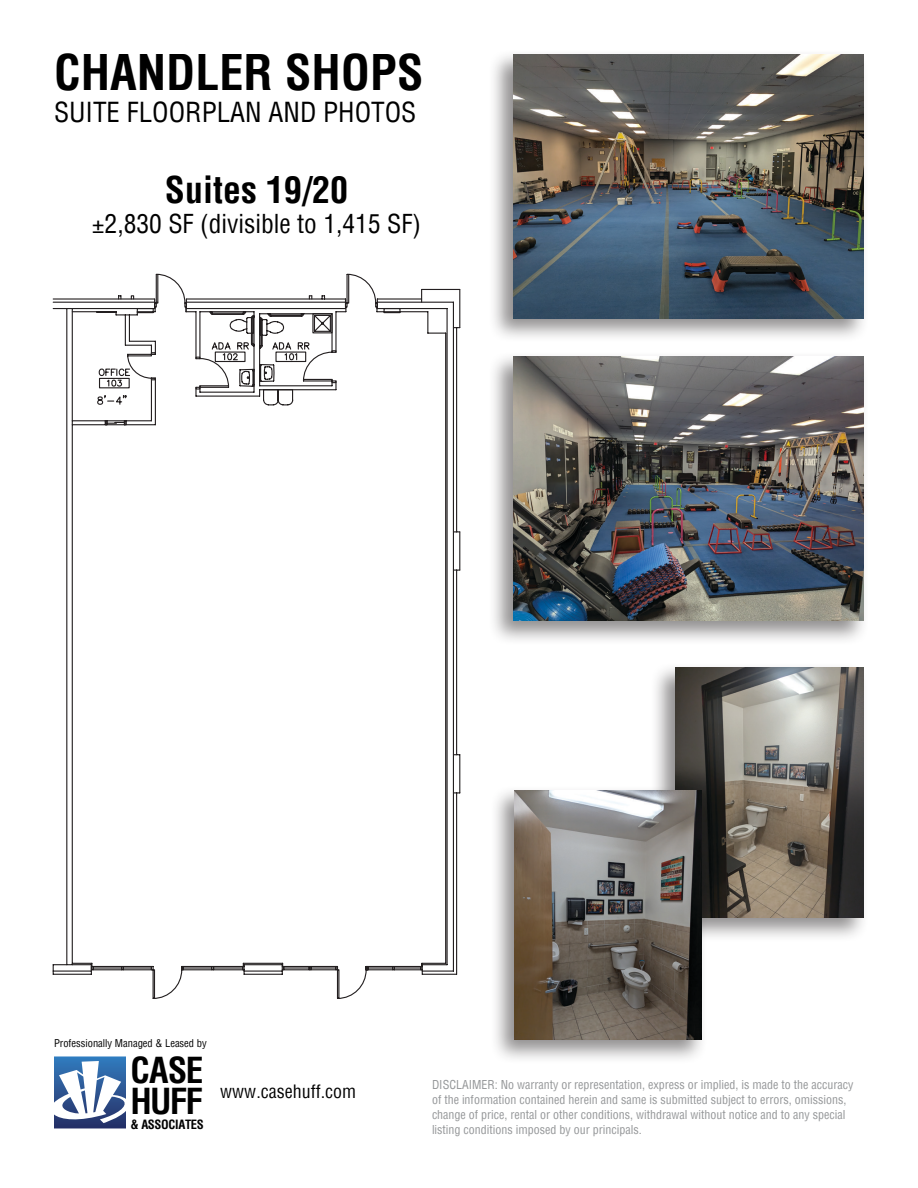
<style>
.page{position:relative;width:918px;height:1188px;background:#fff}
.page>*{position:absolute;margin:0;border:0;box-sizing:border-box;transform-origin:0 0}
.t1{font:700 condensed 48px "Helvetica";color:#000}
.t2{font:700 condensed 36px "Helvetica";color:#000}
.t3{font:700 condensed 34.95px "Helvetica";letter-spacing:-.04em;color:#000}
.t4{font:condensed 27px "Helvetica";color:#000}
.t5{font:condensed 25.5px "Helvetica";color:#000}
.t6{font:condensed 18px "Helvetica";color:#000}
.t7{font:700 condensed 12.45px "Helvetica";letter-spacing:-.025em;color:#000}
.t8{font:condensed 12px/15px "Helvetica";color:#949698}
.t9{font:condensed 10.5px "Helvetica";color:#000}
</style>
<div class="page">
<svg style="left:54px;top:1056px;width:72px;height:72px"></svg>
<svg style="left:52px;top:298px;width:409px;height:701px"></svg>
<svg style="left:71px;top:273px;width:390px;height:298px"></svg>
<svg style="left:97px;top:340px;width:213px;height:65px"></svg>
<div style="left:650px;top:662px;width:219px;height:280px;background:#231f20;opacity:.5"></div>
<img style="left:675px;top:668px;width:188px;height:250px">
<div style="left:488px;top:351px;width:381px;height:295px;background:#231f20;opacity:.5"></div>
<img style="left:513px;top:357px;width:351px;height:264px">
<div style="left:488px;top:48px;width:381px;height:295px;background:#231f20;opacity:.5"></div>
<img style="left:513px;top:54px;width:351px;height:264px">
<div style="left:490px;top:785px;width:218px;height:279px;background:#231f20;opacity:.5"></div>
<img style="left:515px;top:791px;width:187px;height:249px">
<p class="t1" style="left:54px;top:41px;width:371px">CHANDLER SHOPS</p>
<p class="t4" style="left:54px;top:95px;width:364px">SUITE FLOORPLAN AND PHOTOS</p>
<p class="t2" style="left:165px;top:166px;width:185px">Suites 19/20</p>
<p class="t5" style="left:92px;top:207px;width:331px">±2,830 SF (divisible to 1,415 SF)</p>
<p class="t9" style="left:54px;top:1037px;width:154px">Professionally Managed &amp; Leased by</p>
<p class="t3" style="left:130px;top:1047px;width:74px">CASE</p>
<p class="t3" style="left:130px;top:1078px;width:74px">HUFF</p>
<p class="t7" style="left:130px;top:1116px;width:75px">&amp; ASSOCIATES</p>
<p class="t6" style="left:220px;top:1080px;width:137px">www.casehuff.com</p>
<p class="t8" style="left:432px;top:1077px;width:423px">DISCLAIMER: No warranty or representation, express or implied, is made to the accuracy of the information contained herein and same is submitted subject to errors, omissions, change of price, rental or other conditions, withdrawal without notice and to any special listing conditions imposed by our principals.</p>
</div>
